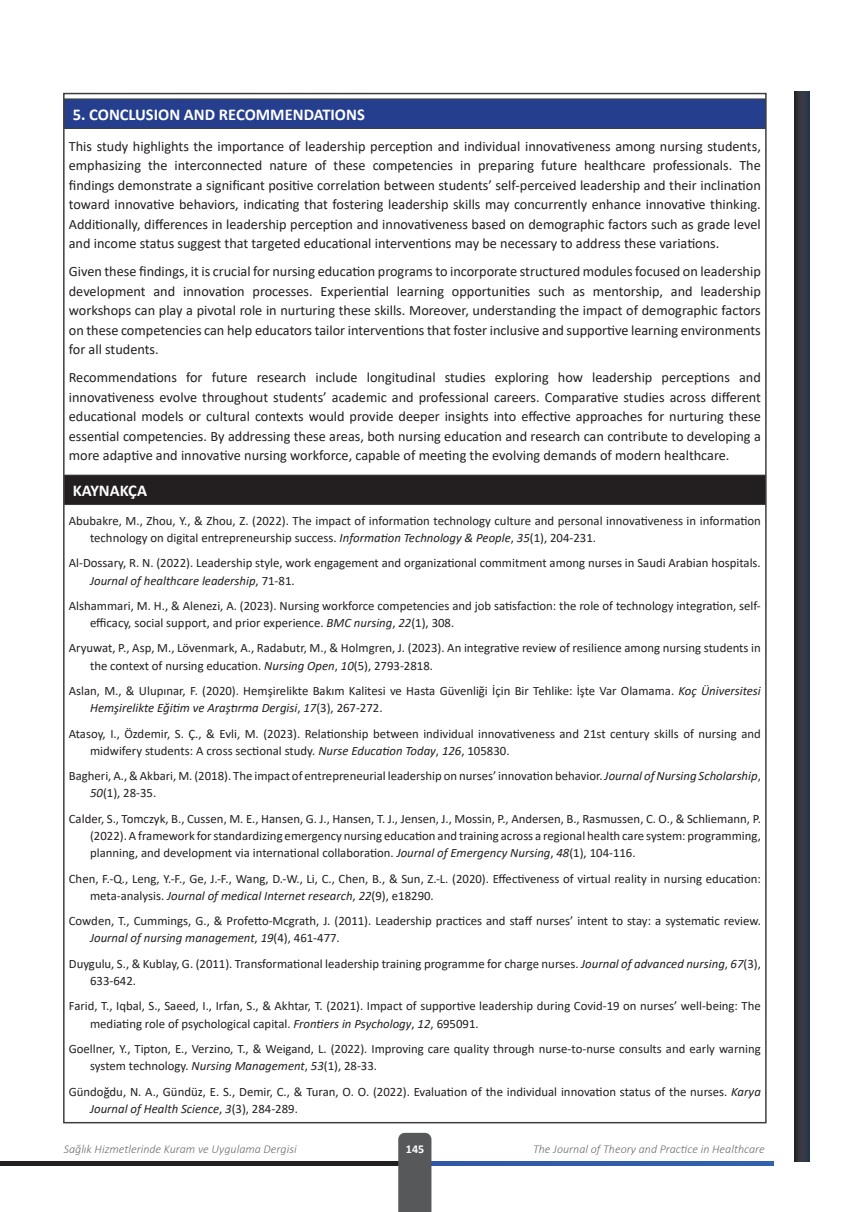
<style>
.page{position:relative;width:851px;height:1212px;background:#fff}
.page>*{position:absolute;margin:0;border:0;box-sizing:border-box;transform-origin:0 0}
.t1{font:700 16.5px "Calibri";color:#fff}
.t2{font:14.25px/19.5px "Calibri";color:#231f20;text-align:justify}
.t3{font:12.75px/17.2px "Calibri";color:#231f20}
.t4{font:italic 300 12px "Calibri";color:#6c6d70}
.t5{font:700 12px "Calibri";color:#fff}
.s1{font-style:italic}
</style>
<div class="page">
<svg style="left:794px;top:92px;width:15px;height:1069px;background:#30333d"></svg>
<hr style="left:0;top:1161px;width:415px;height:4px;background:#231f20">
<hr style="left:410px;top:1161px;width:363px;height:4px;background:#315daa">
<div style="left:398px;top:1133px;width:33px;height:79px;background:#57585a"></div>
<div style="left:64px;top:99px;width:701px;height:29px;background:#253f8e"></div>
<hr style="left:64px;top:99px;width:701px;height:1px;background:#3e3e3f">
<hr style="left:64px;top:128px;width:701px;height:1px;background:#3e3e3f">
<div style="left:64px;top:475px;width:701px;height:29px;background:#231f20"></div>
<hr style="left:64px;top:475px;width:701px;height:1px;background:#3e3e3f">
<hr style="left:64px;top:504px;width:701px;height:1px;background:#3e3e3f">
<p class="t1" style="left:73px;top:103px;width:293px">5. CONCLUSION AND RECOMMENDATIONS</p>
<p class="t2" style="left:69px;top:136px;width:693px">This study highlights the importance of leadership perception and individual innovativeness among nursing students, emphasizing the interconnected nature of these competencies in preparing future healthcare professionals. The findings demonstrate a significant positive correlation between students’ self-perceived leadership and their inclination toward innovative behaviors, indicating that fostering leadership skills may concurrently enhance innovative thinking.<br>Additionally, differences in leadership perception and innovativeness based on demographic factors such as grade level and income status suggest that targeted educational interventions may be necessary to address these variations.</p>
<p class="t2" style="left:69px;top:261px;width:693px">Given these findings, it is crucial for nursing education programs to incorporate structured modules focused on leadership development and innovation processes. Experiential learning opportunities such as mentorship, and leadership workshops can play a pivotal role in nurturing these skills. Moreover, understanding the impact of demographic factors on these competencies can help educators tailor interventions that foster inclusive and supportive learning environments for all students.</p>
<p class="t2" style="left:69px;top:367px;width:693px">Recommendations for future research include longitudinal studies exploring how leadership perceptions and innovativeness evolve throughout students’ academic and professional careers. Comparative studies across different educational models or cultural contexts would provide deeper insights into effective approaches for nurturing these essential competencies. By addressing these areas, both nursing education and research can contribute to developing a more adaptive and innovative nursing workforce, capable of meeting the evolving demands of modern healthcare.</p>
<p class="t1" style="left:73px;top:479px;width:76px">KAYNAKÇA</p>
<p class="t3" style="left:90px;top:511px;width:672px;text-indent:-21px">Abubakre, M., Zhou, Y., &amp; Zhou, Z. (2022). The impact of information technology culture and personal innovativeness in information technology on digital entrepreneurship success. <span class="s1">Information Technology &amp; People</span>, <span class="s1">35</span>(1), 204-231.</p>
<p class="t3" style="left:90px;top:554px;width:672px;text-indent:-21px">Al-Dossary, R. N. (2022). Leadership style, work engagement and organizational commitment among nurses in Saudi Arabian hospitals.<br><span class="s1">Journal of healthcare leadership</span>, 71-81.</p>
<p class="t3" style="left:90px;top:597px;width:672px;text-indent:-21px">Alshammari, M. H., &amp; Alenezi, A. (2023). Nursing workforce competencies and job satisfaction: the role of technology integration, self&shy;efficacy, social support, and prior experience. <span class="s1">BMC nursing</span>, <span class="s1">22</span>(1), 308.</p>
<p class="t3" style="left:90px;top:639px;width:672px;text-indent:-21px">Aryuwat, P., Asp, M., Lövenmark, A., Radabutr, M., &amp; Holmgren, J. (2023). An integrative review of resilience among nursing students in the context of nursing education. <span class="s1">Nursing Open</span>, <span class="s1">10</span>(5), 2793-2818.</p>
<p class="t3" style="left:90px;top:682px;width:672px;text-indent:-21px">Aslan, M., &amp; Ulupınar, F. (2020). Hemşirelikte Bakım Kalitesi ve Hasta Güvenliği İçin Bir Tehlike: İşte Var Olamama. <span class="s1">Koç Üniversitesi<br>Hemşirelikte Eğitim ve Araştırma Dergisi</span>, <span class="s1">17</span>(3), 267-272.</p>
<p class="t3" style="left:90px;top:724px;width:672px;text-indent:-21px">Atasoy, I., Özdemir, S. Ç., &amp; Evli, M. (2023). Relationship between individual innovativeness and 21st century skills of nursing and midwifery students: A cross sectional study. <span class="s1">Nurse Education Today</span>, <span class="s1">126</span>, 105830.</p>
<p class="t3" style="left:90px;top:767px;width:672px;text-indent:-21px">Bagheri, A., &amp; Akbari, M. (2018). The impact of entrepreneurial leadership on nurses’ innovation behavior. <span class="s1">Journal of Nursing Scholarship</span>,<br><span class="s1">50</span>(1), 28-35.</p>
<p class="t3" style="left:90px;top:809px;width:672px;text-align:justify;text-indent:-21px">Calder, S., Tomczyk, B., Cussen, M. E., Hansen, G. J., Hansen, T. J., Jensen, J., Mossin, P., Andersen, B., Rasmussen, C. O., &amp; Schliemann, P. (2022). A framework for standardizing emergency nursing education and training across a regional health care system: programming, planning, and development via international collaboration. <span class="s1">Journal of Emergency Nursing</span>, <span class="s1">48</span>(1), 104-116.</p>
<p class="t3" style="left:90px;top:869px;width:672px;text-indent:-21px">Chen, F.-Q., Leng, Y.-F., Ge, J.-F., Wang, D.-W., Li, C., Chen, B., &amp; Sun, Z.-L. (2020). Effectiveness of virtual reality in nursing education: meta-analysis. <span class="s1">Journal of medical Internet research</span>, <span class="s1">22</span>(9), e18290.</p>
<p class="t3" style="left:90px;top:912px;width:672px;text-indent:-21px">Cowden, T., Cummings, G., &amp; Profetto‐Mcgrath, J. (2011). Leadership practices and staff nurses’ intent to stay: a systematic review.<br><span class="s1">Journal of nursing management</span>, <span class="s1">19</span>(4), 461-477.</p>
<p class="t3" style="left:90px;top:955px;width:672px;text-indent:-21px">Duygulu, S., &amp; Kublay, G. (2011). Transformational leadership training programme for charge nurses. <span class="s1">Journal of advanced nursing</span>, <span class="s1">67</span>(3),<br>633-642.</p>
<p class="t3" style="left:90px;top:997px;width:672px;text-indent:-21px">Farid, T., Iqbal, S., Saeed, I., Irfan, S., &amp; Akhtar, T. (2021). Impact of supportive leadership during Covid-19 on nurses’ well-being: The mediating role of psychological capital. <span class="s1">Frontiers in Psychology</span>, <span class="s1">12</span>, 695091.</p>
<p class="t3" style="left:90px;top:1040px;width:672px;text-indent:-21px">Goellner, Y., Tipton, E., Verzino, T., &amp; Weigand, L. (2022). Improving care quality through nurse-to-nurse consults and early warning system technology. <span class="s1">Nursing Management</span>, <span class="s1">53</span>(1), 28-33.</p>
<p class="t3" style="left:90px;top:1082px;width:672px;text-indent:-21px">Gündoğdu, N. A., Gündüz, E. S., Demir, C., &amp; Turan, O. O. (2022). Evaluation of the individual innovation status of the nurses. <span class="s1">Karya<br>Journal of Health Science</span>, <span class="s1">3</span>(3), 284-289.</p>
<p class="t4" style="left:64px;top:1141px;width:234px">Sağlık Hizmetlerinde Kuram ve Uygulama Dergisi</p>
<p class="t5" style="left:406px;top:1140px;width:20px">145</p>
<p class="t4" style="left:533px;top:1141px;width:233px">The Journal of Theory and Practice in Healthcare</p>
</div>
